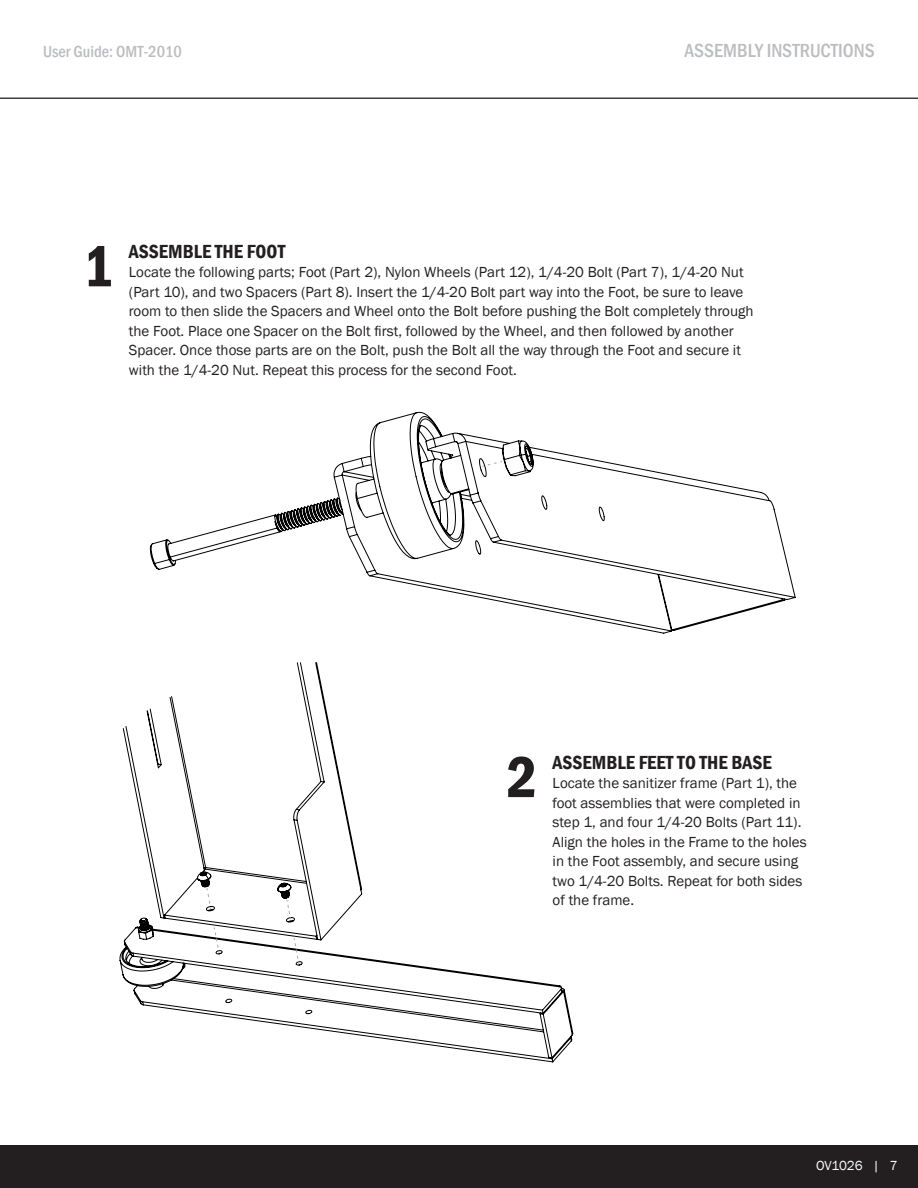
<style>
.page{position:relative;width:918px;height:1188px;background:#fff}
.page>*{position:absolute;margin:0;border:0;box-sizing:border-box;transform-origin:0 0}
.t1{font:600 condensed 60px "Franklin Gothic";color:#231f20}
.Main_Body_Copy{font:600 condensed 19.5px "Franklin Gothic";color:#231f20}
.t2{font:500 condensed 19.5px "Franklin Gothic";color:#bcbdc0}
.t3{font:500 condensed 16.5px "Franklin Gothic";color:#bcbdc0}
.Main_Body_Copy-2{font:15px/19.5px "Franklin Gothic";color:#231f20}
.t4{font:13.5px "Franklin Gothic";color:#fff}
</style>
<div class="page">
<div style="left:0;top:1145px;width:918px;height:43px;background:#231f20"></div>
<svg style="left:0;top:97px;width:918px;height:2px;background:#6e6e6e"></svg>
<svg style="left:150px;top:412px;width:646px;height:222px"></svg>
<svg style="left:482px;top:461px;width:20px;height:6px"></svg>
<svg style="left:119px;top:662px;width:454px;height:401px"></svg>
<svg style="left:214px;top:928px;width:5px;height:24px"></svg>
<svg style="left:207px;top:889px;width:4px;height:20px"></svg>
<svg style="left:294px;top:938px;width:5px;height:26px"></svg>
<svg style="left:287px;top:900px;width:4px;height:19px"></svg>
<p class="t3" style="left:43px;top:41px;width:140px">User Guide: OMT-2010</p>
<p class="t2" style="left:685px;top:37px;width:192px">ASSEMBLY INSTRUCTIONS</p>
<p class="t1" style="left:83px;top:226px;width:32px">1</p>
<p class="Main_Body_Copy" style="left:129px;top:238px;width:158px">ASSEMBLE THE FOOT</p>
<p class="Main_Body_Copy-2" style="left:129px;top:263px;width:626px">Locate the following parts; Foot (Part 2), Nylon Wheels (Part 12), 1/4-20 Bolt (Part 7), 1/4-20 Nut (Part 10), and two Spacers (Part 8). Insert the 1/4-20 Bolt part way into the Foot, be sure to leave room to then slide the Spacers and Wheel onto the Bolt before pushing the Bolt completely through the Foot. Place one Spacer on the Bolt first, followed by the Wheel, and then followed by another Spacer. Once those parts are on the Bolt, push the Bolt all the way through the Foot and secure it with the 1/4-20 Nut. Repeat this process for the second Foot.</p>
<p class="t1" style="left:507px;top:737px;width:32px">2</p>
<p class="Main_Body_Copy" style="left:553px;top:749px;width:221px">ASSEMBLE FEET TO THE BASE</p>
<p class="Main_Body_Copy-2" style="left:553px;top:774px;width:255px">Locate the sanitizer frame (Part 1), the foot assemblies that were completed in step 1, and four 1/4-20 Bolts (Part 11).<br>Align the holes in the Frame to the holes in the Foot assembly, and secure using two 1/4-20 Bolts. Repeat for both sides of the frame.</p>
<p class="t4" style="left:816px;top:1158px;width:83px">OV1026 | 7</p>
</div>
